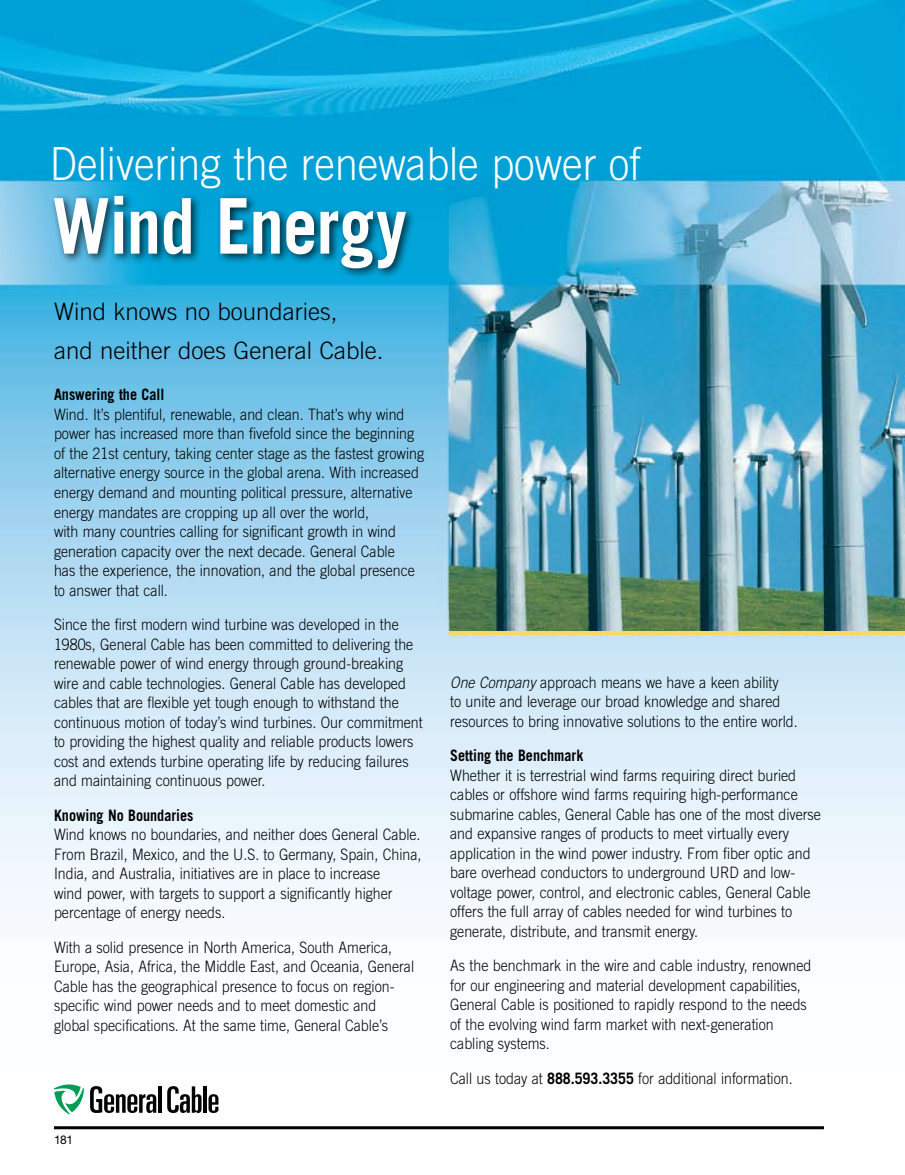
<style>
.page{position:relative;width:905px;height:1175px;background:#fff}
.page>*{position:absolute;margin:0;border:0;box-sizing:border-box;transform-origin:0 0}
.t1{font:700 76.8px "Trade Gothic";letter-spacing:-.015em;color:#fff;scale:.9 1}
.t2{font:300 45.6px "Trade Gothic";color:#fff;scale:.9 1}
.t3{font:300 24px/39px "Trade Gothic";color:#000}
.t4{font:300 15.75px/19.5px "Trade Gothic";color:#000;scale:.9 1}
.t5{font:700 15.75px "Trade Gothic";color:#000;scale:.9 1}
.t6{font:12px "Helvetica Neue";color:#000}
.s1{font-style:italic}
.s2{font-weight:700}
</style>
<div class="page">
<img style="left:0;top:0;width:904px;height:1130px">
<div style="left:49px;top:191px;width:462px;height:127px;background:#000;opacity:.75"></div>
<hr style="left:448px;top:631px;width:456px;height:4px;background:#ffd769">
<hr style="left:54px;top:1126px;width:770px;height:3px;background:#000">
<svg style="left:90px;top:1086px;width:66px;height:26px"></svg>
<hr style="left:158px;top:1086px;width:4px;height:26px;background:#000">
<svg style="left:167px;top:1086px;width:34px;height:26px"></svg>
<hr style="left:203px;top:1086px;width:4px;height:26px;background:#000">
<svg style="left:208px;top:1094px;width:10px;height:18px"></svg>
<svg style="left:54px;top:1084px;width:30px;height:30px"></svg>
<h2 class="t2" style="left:50px;top:137px;width:658px">Delivering the renewable power of</h2>
<h1 class="t1" style="left:52px;top:179px;width:395px">Wind Energy</h1>
<h3 class="t3" style="left:54px;top:291px;width:331px">Wind knows no boundaries,<br>and neither does General Cable.</h3>
<p class="t5" style="left:54px;top:385px;width:121px">Answering the Call</p>
<p class="t4" style="left:54px;top:404px;width:413px">Wind. It’s plentiful, renewable, and clean. That’s why wind power has increased more than fivefold since the beginning of the 21st century, taking center stage as the fastest growing alternative energy source in the global arena. With increased energy demand and mounting political pressure, alternative energy mandates are cropping up all over the world,<br>with many countries calling for significant growth in wind generation capacity over the next decade. General Cable<br>has the experience, the innovation, and the global presence to answer that call.</p>
<p class="t4" style="left:54px;top:614px;width:411px">Since the first modern wind turbine was developed in the 1980s, General Cable has been committed to delivering the renewable power of wind energy through ground-breaking wire and cable technologies. General Cable has developed cables that are flexible yet tough enough to withstand the continuous motion of today’s wind turbines. Our commitment to providing the highest quality and reliable products lowers cost and extends turbine operating life by reducing failures and maintaining continuous power.</p>
<p class="t5" style="left:54px;top:805px;width:156px">Knowing No Boundaries</p>
<p class="t4" style="left:54px;top:824px;width:410px">Wind knows no boundaries, and neither does General Cable.<br>From Brazil, Mexico, and the U.S. to Germany, Spain, China, India, and Australia, initiatives are in place to increase<br>wind power, with targets to support a significantly higher percentage of energy needs.</p>
<p class="t4" style="left:54px;top:937px;width:401px">With a solid presence in North America, South America, Europe, Asia, Africa, the Middle East, and Oceania, General Cable has the geographical presence to focus on region&shy;specific wind power needs and to meet domestic and global specifications. At the same time, General Cable’s</p>
<p class="t6" style="left:54px;top:1132px;width:21px">181</p>
<p class="t4" style="left:450px;top:672px;width:387px"><span class="s1">One Company</span> approach means we have a keen ability<br>to unite and leverage our broad knowledge and shared resources to bring innovative solutions to the entire world.</p>
<p class="t5" style="left:450px;top:746px;width:149px">Setting the Benchmark</p>
<p class="t4" style="left:450px;top:765px;width:413px">Whether it is terrestrial wind farms requiring direct buried cables or offshore wind farms requiring high-performance submarine cables, General Cable has one of the most diverse and expansive ranges of products to meet virtually every application in the wind power industry. From fiber optic and bare overhead conductors to underground URD and low&shy;voltage power, control, and electronic cables, General Cable offers the full array of cables needed for wind turbines to generate, distribute, and transmit energy.</p>
<p class="t4" style="left:450px;top:955px;width:403px">As the benchmark in the wire and cable industry, renowned for our engineering and material development capabilities, General Cable is positioned to rapidly respond to the needs of the evolving wind farm market with next-generation cabling systems.</p>
<p class="t4" style="left:450px;top:1068px;width:382px">Call us today at <span class="s2">888.593.3355</span> for additional information.</p>
</div>
